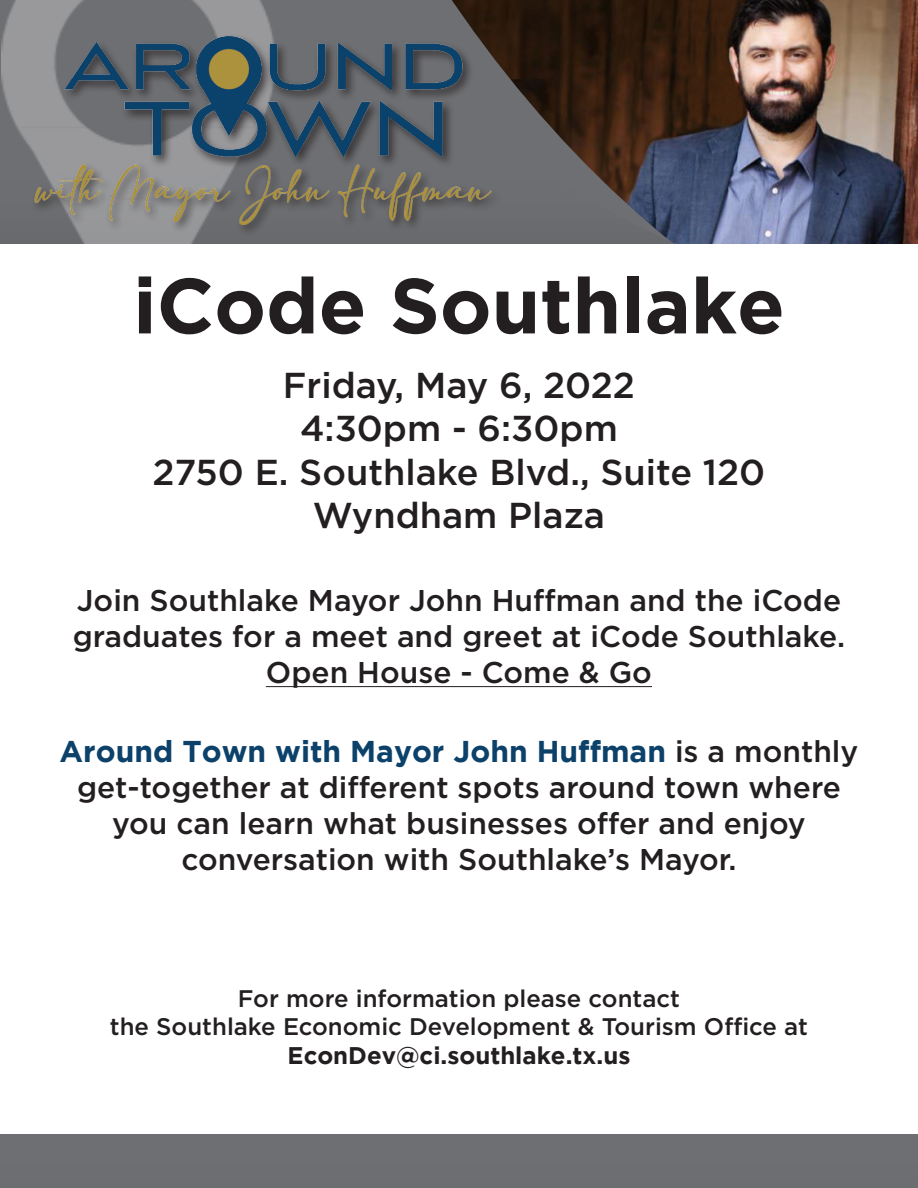
<style>
.page{position:relative;width:918px;height:1188px;background:#fff}
.page>*{position:absolute;margin:0;border:0;box-sizing:border-box;transform-origin:0 0}
.t1{font:700 78px "Gotham";color:#231f20}
.t2{font:500 36px "Gotham HTF";color:#231f20}
.t3{font:500 30px/36px "Gotham HTF";color:#231f20}
.t4{font:500 24px "Gotham HTF";color:#231f20}
.t5{font:700 24px "Gotham";color:#231f20}
.s1{font-family:"Gotham";font-weight:700;color:#0c416a}
</style>
<div class="page">
<div style="left:0;top:1134px;width:918px;height:54px;background:#6d6f72"></div>
<svg style="left:896px;top:0;width:22px;height:244px;background:#5f382c"></svg>
<img style="left:0;top:0;width:896px;height:244px">
<img style="left:2px;top:0;width:274px;height:244px">
<div style="left:31px;top:33px;width:472px;height:204px;background:#231f20;opacity:.75"></div>
<img style="left:27px;top:37px;width:473px;height:188px">
<hr style="left:266px;top:686px;width:386px;height:1px;background:#231f20">
<p class="t1" style="left:133px;top:261px;width:653px">iCode Southlake</p>
<p class="t2" style="left:283px;top:365px;width:354px">Friday, May 6, 2022</p>
<p class="t2" style="left:300px;top:408px;width:319px">4:30pm - 6:30pm</p>
<p class="t2" style="left:153px;top:451px;width:614px">2750 E. Southlake Blvd., Suite 120</p>
<p class="t2" style="left:313px;top:495px;width:294px">Wyndham Plaza</p>
<p class="t3" style="left:73px;top:581px;width:774px">Join Southlake Mayor John Huffman and the iCode graduates for a meet and greet at iCode Southlake.</p>
<p class="t3" style="left:266px;top:653px;width:388px">Open House - Come &amp; Go</p>
<p class="t3" style="left:60px;top:733px;width:800px;text-align:center"><span class="s1">Around Town with Mayor John Huffman</span> is a monthly get-together at different spots around town where you can learn what businesses offer and enjoy conversation with Southlake’s Mayor.</p>
<p class="t4" style="left:238px;top:984px;width:444px">For more information please contact</p>
<p class="t4" style="left:110px;top:1013px;width:700px">the Southlake Economic Development &amp; Tourism Office at</p>
<p class="t5" style="left:288px;top:1042px;width:344px">EconDev@ci.southlake.tx.us</p>
</div>
